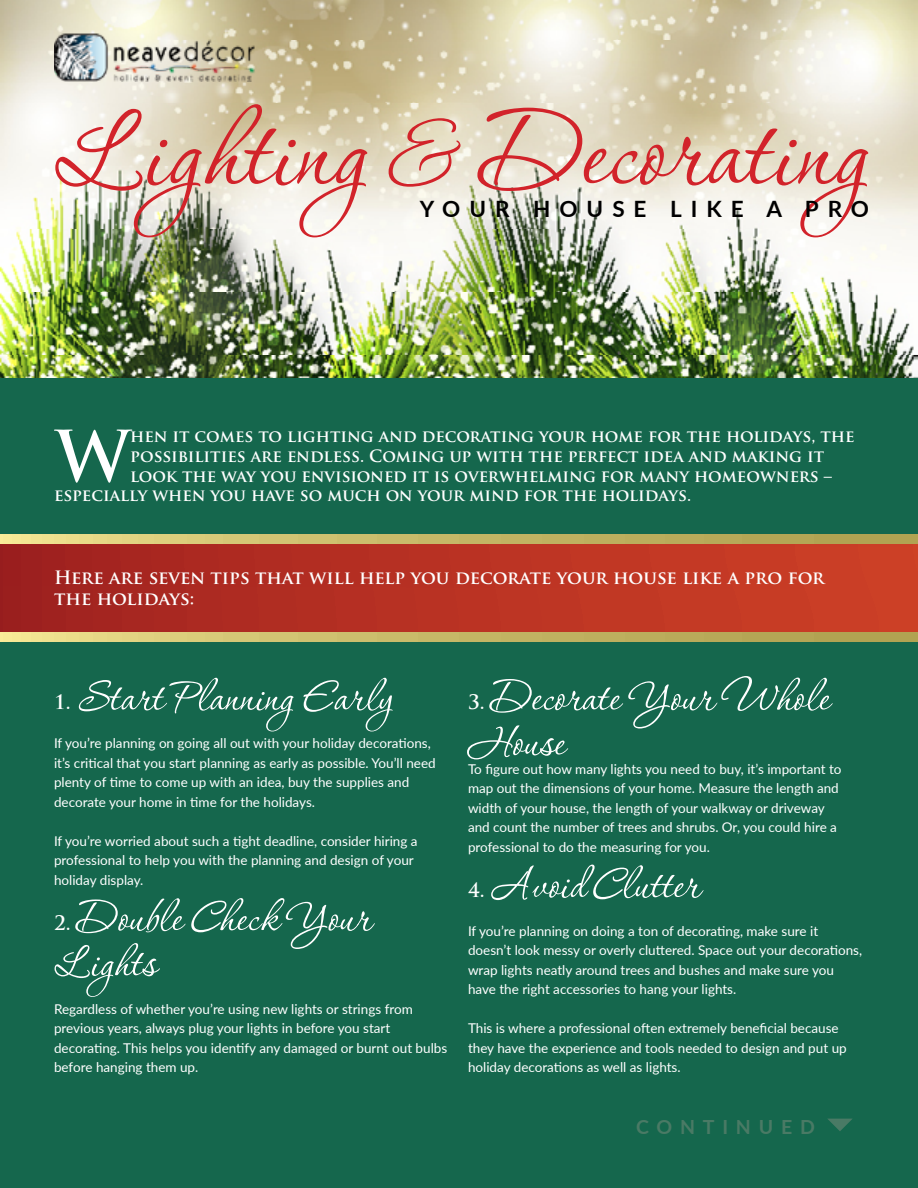
<style>
.page{position:relative;width:918px;height:1188px;background:#15674d}
.page>*{position:absolute;margin:0;border:0;box-sizing:border-box;transform-origin:0 0}
.t1{font:133.5px "P22 Corinthia";color:#d2232a}
.t2{font:700 69.15px "Trajan Pro";color:#fff}
.t3{font:54px/45px "P22 Corinthia";color:#fff}
.t4{font:700 22.5px "Lato";letter-spacing:.4em;color:#000}
.t5{font:700 19.5px "Lato";letter-spacing:.4em;color:#4a7a65}
.t6{font:700 19.5px "Trajan Pro";color:#fff}
.t7{font:700 18px/21.6px "Trajan Pro";color:#fff}
.t8{font:700 16.5px "Trajan Pro";color:#fff}
.t9{font:13.5px/19.5px "Lato";color:#fff}
</style>
<div class="page">
<img style="left:0;top:0;width:918px;height:378px">
<div style="left:0;top:534px;width:918px;height:108px;background:linear-gradient(to right,#eadc8a,#a89a4a)"></div>
<div style="left:0;top:544px;width:918px;height:87px;background:linear-gradient(to right,#a0221f,#d04127)"></div>
<img style="left:54px;top:26px;width:203px;height:56px">
<svg style="left:828px;top:1119px;width:24px;height:12px"></svg>
<h1 class="t1" style="left:54px;top:83px;width:817px">Lighting &amp; Decorating</h1>
<h3 class="t4" style="left:420px;top:192px;width:451px">YOUR HOUSE LIKE A PRO</h3>
<h2 class="t2" style="left:55px;top:413px;width:76px">W</h2>
<p class="t8" style="left:130px;top:426px;width:726px">hen it comes to lighting and decorating your home for the holidays, the</p>
<p class="t8" style="left:130px;top:445px;width:696px">possibilities are endless. Coming up with the perfect idea and making it</p>
<p class="t8" style="left:130px;top:465px;width:703px">look the way you envisioned it is overwhelming for many homeowners –</p>
<p class="t8" style="left:54px;top:485px;width:639px">especially when you have so much on your mind for the holidays.</p>
<h3 class="t7" style="left:54px;top:566px;width:772px">Here are seven tips that will help you decorate your house like a pro for the holidays:</h3>
<h3 class="t3" style="left:79px;top:678px;width:316px">Start Planning Early</h3>
<p class="t9" style="left:54px;top:733px;width:383px">If you’re planning on going all out with your holiday decorations, it’s critical that you start planning as early as possible. You’ll need plenty of time to come up with an idea, buy the supplies and decorate your home in time for the holidays.</p>
<p class="t9" style="left:54px;top:831px;width:365px">If you’re worried about such a tight deadline, consider hiring a professional to help you with the planning and design of your holiday display.</p>
<h3 class="t6" style="left:54px;top:911px;width:18px">2.</h3>
<h3 class="t6" style="left:54px;top:690px;width:18px">1.</h3>
<h3 class="t3" style="left:54px;top:899px;width:319px;text-indent:22px">Double Check Your<br>Lights</h3>
<p class="t9" style="left:54px;top:999px;width:395px">Regardless of whether you’re using new lights or strings from previous years, always plug your lights in before you start decorating. This helps you identify any damaged or burnt out bulbs before hanging them up.</p>
<h3 class="t3" style="left:468px;top:678px;width:363px;text-indent:22px">Decorate Your Whole<br>House</h3>
<p class="t9" style="left:468px;top:759px;width:375px">To figure out how many lights you need to buy, it’s important to map out the dimensions of your home. Measure the length and width of your house, the length of your walkway or driveway and count the number of trees and shrubs. Or, you could hire a professional to do the measuring for you.</p>
<h3 class="t6" style="left:468px;top:878px;width:18px">4.</h3>
<h3 class="t6" style="left:468px;top:690px;width:18px">3.</h3>
<h3 class="t3" style="left:490px;top:866px;width:211px">Avoid Clutter</h3>
<p class="t9" style="left:468px;top:921px;width:396px">If you’re planning on doing a ton of decorating, make sure it doesn’t look messy or overly cluttered. Space out your decorations, wrap lights neatly around trees and bushes and make sure you have the right accessories to hang your lights.</p>
<p class="t9" style="left:468px;top:1018px;width:380px">This is where a professional often extremely beneficial because they have the experience and tools needed to design and put up holiday decorations as well as lights.</p>
<h3 class="t5" style="left:636px;top:1113px;width:180px">CONTINUED</h3>
</div>
